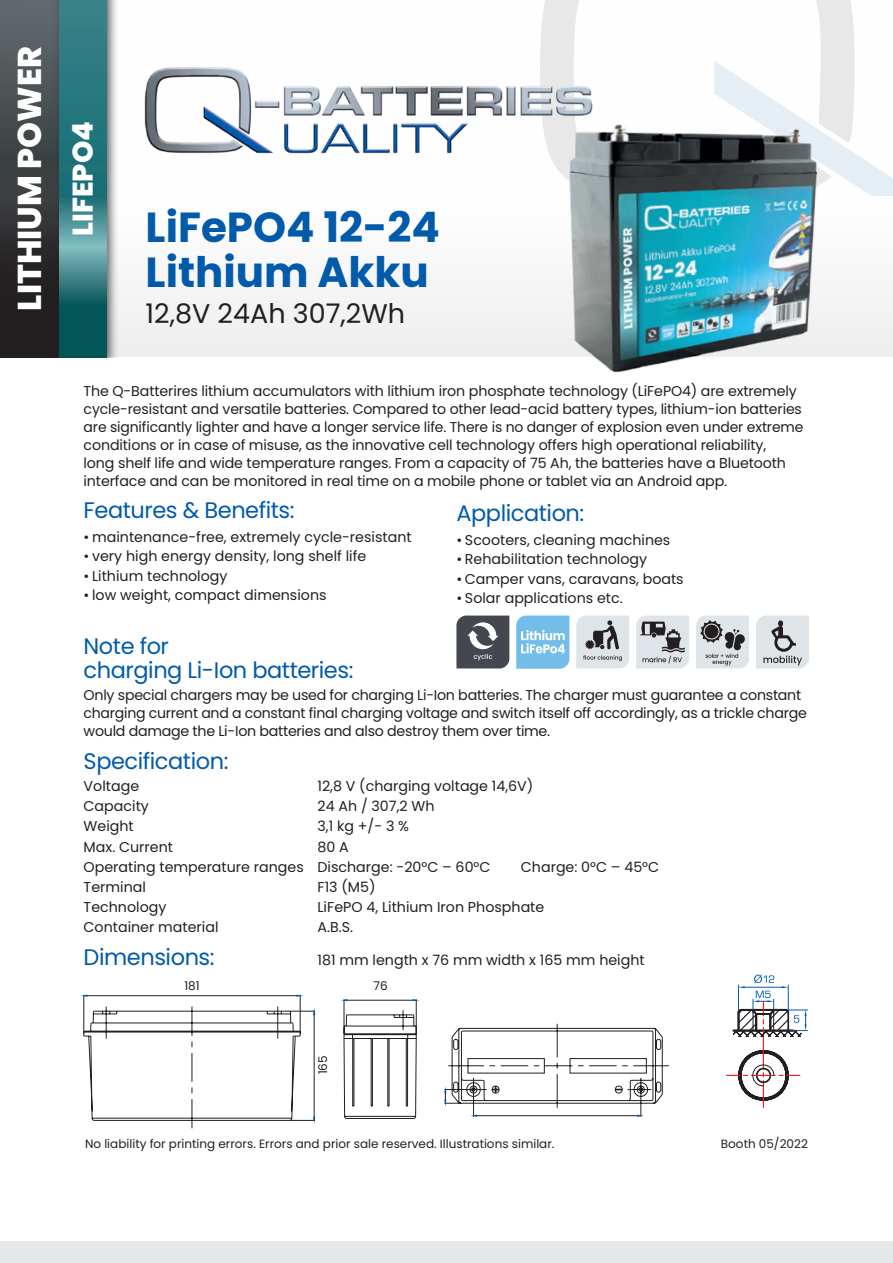
<style>
.page{position:relative;width:893px;height:1263px;background:#fff}
.page>*{position:absolute;margin:0;border:0;box-sizing:border-box;transform-origin:0 0}
.t1{font:700 42px/45px "Poppins";color:#015aaa}
.t2{font:800 33px "Poppins";color:#fff}
.t3{font:800 28.5px "Poppins";color:#fff}
.t4{font:27px "Poppins";color:#231f20}
.t5{font:22.5px/24px "Poppins";letter-spacing:-.02em;color:#015aaa}
.t6{font:14.25px/18px "Poppins";letter-spacing:-.01em;color:#231f20}
.t7{font:12px "Poppins";color:#231f20}
</style>
<div class="page">
<div style="left:0;top:0;width:893px;height:357px;background:linear-gradient(to bottom,#fff,#f3f3f4)"></div>
<svg style="left:540px;top:0;width:315px;height:61px"></svg>
<svg style="left:714px;top:61px;width:179px;height:135px"></svg>
<img style="left:144px;top:59px;width:479px;height:95px">
<div style="left:0;top:1242px;width:893px;height:21px;background:#e6e7e9"></div>
<div style="left:0;top:0;width:65px;height:357px;background:linear-gradient(to bottom,#5f6a6c,#1a1415)"></div>
<div style="left:53px;top:0;width:66px;height:357px;background:#231f20;opacity:.75"></div>
<svg style="left:59px;top:0;width:47px;height:357px;background:#2c797f"></svg>
<svg style="left:456px;top:615px;width:53px;height:53px;background:#5f6269"></svg>
<svg style="left:576px;top:615px;width:53px;height:53px;background:#c1c5c8"></svg>
<svg style="left:756px;top:615px;width:53px;height:53px;background:#c8cbcf"></svg>
<svg style="left:636px;top:615px;width:53px;height:53px;background:#babdc0"></svg>
<svg style="left:696px;top:615px;width:53px;height:53px;background:#b6b9bc"></svg>
<svg style="left:516px;top:615px;width:53px;height:54px;background:#8bc8ec"></svg>
<svg style="left:81px;top:994px;width:234px;height:135px"></svg>
<svg style="left:342px;top:999px;width:77px;height:120px"></svg>
<svg style="left:444px;top:1023px;width:225px;height:94px"></svg>
<svg style="left:727px;top:974px;width:81px;height:134px"></svg>
<img style="left:541px;top:121px;width:314px;height:252px">
<h2 class="t2" style="left:11px;top:311px;width:265px;rotate:-90deg">LITHIUM POWER</h2>
<h3 class="t3" style="left:66px;top:236px;width:116px;rotate:-90deg">LIFEPO4</h3>
<h1 class="t1" style="left:146px;top:205px;width:296px">LiFePO4 12-24<br>Lithium Akku</h1>
<h3 class="t4" style="left:146px;top:298px;width:261px">12,8V 24Ah 307,2Wh</h3>
<p class="t6" style="left:84px;top:382px;width:721px">The Q-Batterires lithium accumulators with lithium iron phosphate technology (LiFePO4) are extremely cycle-resistant and versatile batteries. Compared to other lead-acid battery types, lithium-ion batteries are significantly lighter and have a longer service life. There is no danger of explosion even under extreme conditions or in case of misuse, as the innovative cell technology offers high operational reliability,<br>long shelf life and wide temperature ranges. From a capacity of 75 Ah, the batteries have a Bluetooth interface and can be monitored in real time on a mobile phone or tablet via an Android app.</p>
<h3 class="t5" style="left:84px;top:498px;width:213px">Features &amp; Benefits:</h3>
<p class="t6" style="left:84px;top:528px;width:329px">• maintenance-free, extremely cycle-resistant</p>
<p class="t6" style="left:84px;top:547px;width:284px">• very high energy density, long shelf life</p>
<p class="t6" style="left:84px;top:567px;width:145px">• Lithium technology</p>
<p class="t6" style="left:84px;top:586px;width:244px">• low weight, compact dimensions</p>
<h3 class="t5" style="left:84px;top:634px;width:271px">Note for<br>charging Li-Ion batteries:</h3>
<p class="t6" style="left:84px;top:686px;width:725px">Only special chargers may be used for charging Li-Ion batteries. The charger must guarantee a constant charging current and a constant final charging voltage and switch itself off accordingly, as a trickle charge would damage the Li-Ion batteries and also destroy them over time.</p>
<h3 class="t5" style="left:84px;top:749px;width:146px">Specification:</h3>
<p class="t6" style="left:84px;top:777px;width:57px">Voltage</p>
<p class="t6" style="left:317px;top:777px;width:217px">12,8 V (charging voltage 14,6V)</p>
<p class="t6" style="left:84px;top:797px;width:67px">Capacity</p>
<p class="t6" style="left:317px;top:797px;width:119px">24 Ah / 307,2 Wh</p>
<p class="t6" style="left:84px;top:817px;width:52px">Weight</p>
<p class="t6" style="left:317px;top:817px;width:93px">3,1 kg +/- 3 %</p>
<p class="t6" style="left:84px;top:837px;width:91px">Max. Current</p>
<h3 class="t5" style="left:456px;top:501px;width:129px">Application:</h3>
<p class="t6" style="left:456px;top:531px;width:215px">• Scooters, cleaning machines</p>
<p class="t6" style="left:456px;top:550px;width:192px">• Rehabilitation technology</p>
<p class="t6" style="left:456px;top:570px;width:229px">• Camper vans, caravans, boats</p>
<p class="t6" style="left:456px;top:589px;width:168px">• Solar applications etc.</p>
<p class="t6" style="left:84px;top:836px;width:408px;line-height:20.1px;text-indent:234px">80 A<br>Operating temperature ranges Discharge: -20°C – 60°C</p>
<p class="t6" style="left:521px;top:858px;width:140px">Charge: 0°C – 45°C</p>
<p class="t6" style="left:84px;top:878px;width:64px">Terminal</p>
<p class="t6" style="left:317px;top:878px;width:60px">F13 (M5)</p>
<p class="t6" style="left:84px;top:898px;width:84px">Technology</p>
<p class="t6" style="left:317px;top:898px;width:228px">LiFePO 4, Lithium Iron Phosphate</p>
<p class="t6" style="left:84px;top:918px;width:136px">Container material</p>
<p class="t6" style="left:317px;top:918px;width:37px">A.B.S.</p>
<h3 class="t5" style="left:84px;top:945px;width:133px">Dimensions:</h3>
<p class="t6" style="left:317px;top:951px;width:329px">181 mm length x 76 mm width x 165 mm height</p>
<p class="t7" style="left:184px;top:979px;width:17px">181</p>
<p class="t7" style="left:373px;top:979px;width:16px">76</p>
<p class="t7" style="left:316px;top:1074px;width:20px;rotate:-90deg">165</p>
<p class="t7" style="left:85px;top:1136px;width:471px">No liability for printing errors. Errors and prior sale reserved. Illustrations similar.</p>
<p class="t7" style="left:721px;top:1136px;width:88px">Booth 05/2022</p>
</div>
